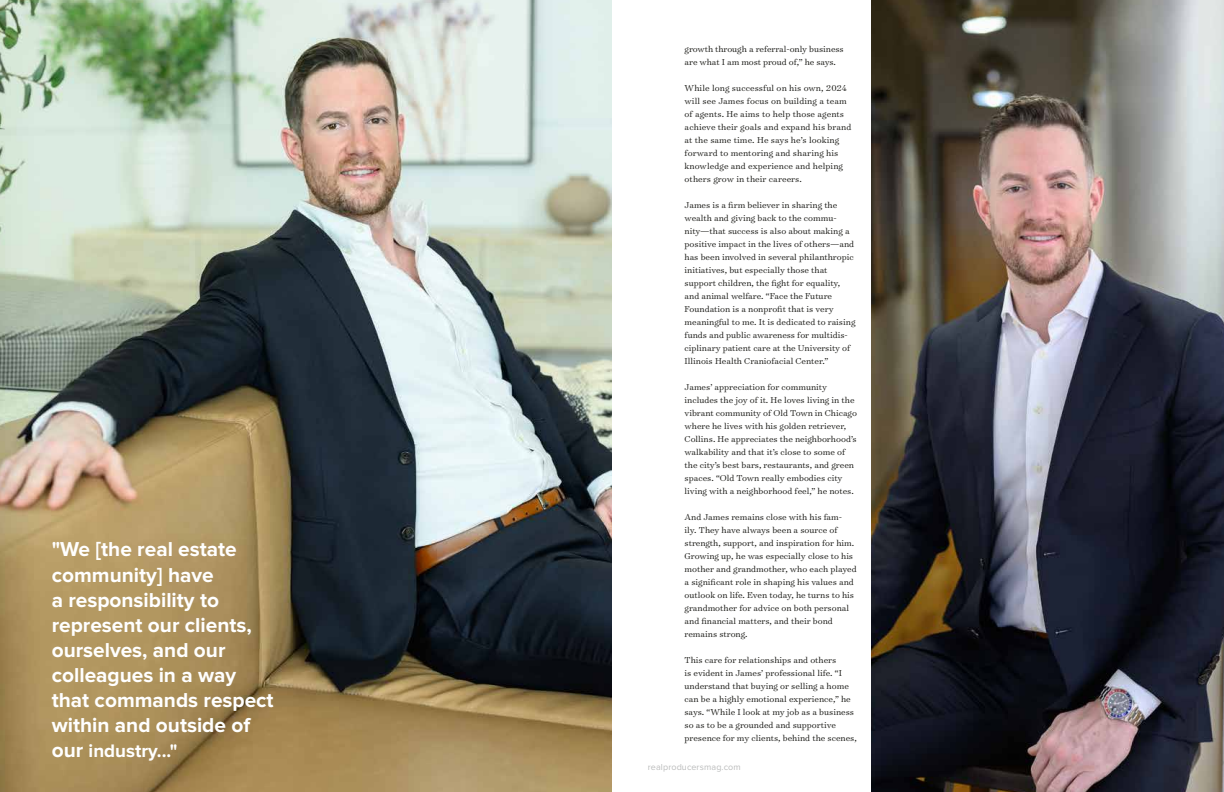
<style>
.page{position:relative;width:1224px;height:792px;background:#fff}
.page>*{position:absolute;margin:0;border:0;box-sizing:border-box;transform-origin:0 0}
.t1{font:700 20.9px/25px "Proxima Nova";color:#fff}
.t2{font:700 18.8px "Proxima Nova";color:#fff}
.t3{font:300 9.8px/13px "Surveyor Text";color:#171713}
.t4{font:9px "Proxima Nova";letter-spacing:.01em;color:#bbbcbc}
.s1{font-size:20.9px}
</style>
<div class="page">
<img style="left:871px;top:0;width:353px;height:792px">
<img style="left:0;top:0;width:612px;height:792px">
<h1 class="t1" style="left:52px;top:538px;width:223px">"We [the real estate community] have<br>a responsibility to represent our clients, ourselves, and our colleagues in a way that commands respect within and outside of</h1>
<h2 class="t2" style="left:52px;top:742px;width:127px"><span class="s1">our</span> industry..."</h2>
<p class="t3" style="left:685px;top:43px;width:161px">growth through a referral-only business are what I am most proud of,” he says.</p>
<p class="t3" style="left:685px;top:82px;width:168px">While long successful on his own, 2024 will see James focus on building a team of agents. He aims to help those agents achieve their goals and expand his brand at the same time. He says he’s looking forward to mentoring and sharing his knowledge and experience and helping others grow in their careers.</p>
<p class="t3" style="left:685px;top:199px;width:172px">James is a firm believer in sharing the wealth and giving back to the commu&shy;nity—that success is also about making a positive impact in the lives of others—and has been involved in several philanthropic initiatives, but especially those that support children, the fight for equality, and animal welfare. “Face the Future Foundation is a nonprofit that is very meaningful to me. It is dedicated to raising funds and public awareness for multidis&shy;ciplinary patient care at the University of Illinois Health Craniofacial Center.”</p>
<p class="t3" style="left:685px;top:381px;width:174px">James’ appreciation for community includes the joy of it. He loves living in the vibrant community of Old Town in Chicago where he lives with his golden retriever, Collins. He appreciates the neighborhood’s walkability and that it’s close to some of the city’s best bars, restaurants, and green spaces. “Old Town really embodies city living with a neighborhood feel,” he notes.</p>
<p class="t3" style="left:685px;top:510px;width:174px">And James remains close with his fam&shy;ily. They have always been a source of strength, support, and inspiration for him.<br>Growing up, he was especially close to his mother and grandmother, who each played a significant role in shaping his values and outlook on life. Even today, he turns to his grandmother for advice on both personal and financial matters, and their bond remains strong.</p>
<p class="t3" style="left:685px;top:653px;width:174px">This care for relationships and others<br>is evident in James’ professional life. “I understand that buying or selling a home can be a highly emotional experience,” he says. “While I look at my job as a business so as to be a grounded and supportive presence for my clients, behind the scenes,</p>
<p class="t4" style="left:648px;top:762px;width:94px">realproducersmag.com</p>
</div>
